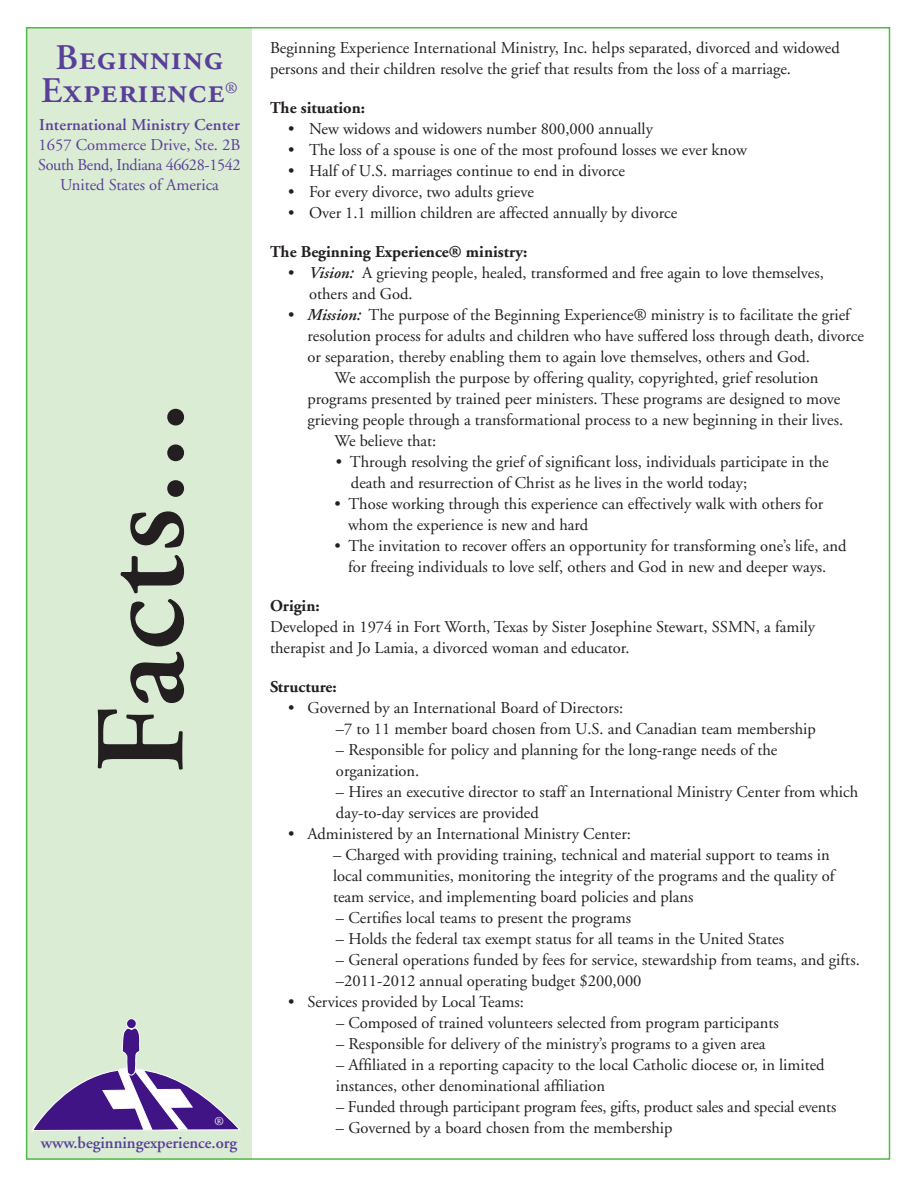
<style>
.page{position:relative;width:918px;height:1188px;background:#fff}
.page>*{position:absolute;margin:0;border:0;box-sizing:border-box;transform-origin:0 0}
.t1{font:600 127.5px "Adobe Garamond";color:#231f20}
.t2{font:36px/33px "Adobe Garamond Semibold SC";letter-spacing:.02em;color:#593f99;text-align:center}
.t3{font:16.5px/21px "Adobe Garamond";color:#231f20}
.t4{font:16.5px/19.8px "Adobe Garamond";color:#593f99;text-align:center}
.t5{font:700 16.5px "Adobe Garamond";color:#231f20}
.t6{font:600 16.5px "Adobe Garamond";color:#593f99}
.t7{font:15.75px "Adobe Garamond Regular SC";color:#593f99}
.t8{font:11.85px "Adobe Garamond";color:#fff}
.s1{font-weight:600;font-style:italic}
</style>
<div class="page">
<div style="left:26px;top:28px;width:225px;height:1132px;background:#dbecd4"></div>
<svg style="left:25px;top:1008px;width:215px;height:130px"></svg>
<div style="left:127px;top:1019px;width:9px;height:10px;background:#411485;border-radius:50%"></div>
<div style="left:126px;top:1018px;width:11px;height:11px;border:1px solid #fafafa;border-radius:50%"></div>
<h2 class="t2" style="left:41px;top:42px;width:185px">Beginning<br>Experience</h2>
<p class="t7" style="left:225px;top:80px;width:14px">®</p>
<p class="t6" style="left:39px;top:116px;width:202px">International Ministry Center</p>
<p class="t4" style="left:38px;top:135px;width:204px">1657 Commerce Drive, Ste. 2B<br>South Bend, Indiana 46628-1542<br>United States of America</p>
<p class="t1" style="left:72px;top:774px;width:375px;rotate:-90deg">Facts...</p>
<p class="t8" style="left:215px;top:1115px;width:11px">®</p>
<p class="t6" style="left:41px;top:1134px;width:198px">www.beginningexperience.org</p>
<p class="t3" style="left:270px;top:38px;width:571px">Beginning Experience International Ministry, Inc. helps separated, divorced and widowed persons and their children resolve the grief that results from the loss of a marriage.</p>
<p class="t5" style="left:270px;top:99px;width:97px">The situation:</p>
<p class="t3" style="left:288px;top:119px;width:366px">• New widows and widowers number 800,000 annually</p>
<p class="t3" style="left:288px;top:140px;width:460px">• The loss of a spouse is one of the most profound losses we ever know</p>
<p class="t3" style="left:288px;top:161px;width:338px">• Half of U.S. marriages continue to end in divorce</p>
<p class="t3" style="left:288px;top:182px;width:247px">• For every divorce, two adults grieve</p>
<p class="t3" style="left:288px;top:203px;width:391px">• Over 1.1 million children are affected annually by divorce</p>
<p class="t5" style="left:270px;top:243px;width:259px">The Beginning Experience® ministry:</p>
<p class="t3" style="left:309px;top:263px;width:516px;text-indent:-21px">• <span class="s1">Vision:</span> A grieving people, healed, transformed and free again to love themselves, others and God.</p>
<p class="t3" style="left:288px;top:305px;width:564px">• <span class="s1">Mission:</span> The purpose of the Beginning Experience® ministry is to facilitate the grief</p>
<p class="t3" style="left:308px;top:326px;width:558px">resolution process for adults and children who have suffered loss through death, divorce or separation, thereby enabling them to again love themselves, others and God.</p>
<p class="t3" style="left:308px;top:368px;width:537px;text-align:center">We accomplish the purpose by offering quality, copyrighted, grief resolution programs presented by trained peer ministers. These programs are designed to move grieving people through a transformational process to a new beginning in their lives.</p>
<p class="t3" style="left:334px;top:431px;width:103px">We believe that:</p>
<p class="t3" style="left:351px;top:452px;width:479px;text-indent:-15px">• Through resolving the grief of significant loss, individuals participate in the death and resurrection of Christ as he lives in the world today;</p>
<p class="t3" style="left:348px;top:494px;width:477px;text-indent:-14px">• Those working through this experience can effectively walk with others for whom the experience is new and hard</p>
<p class="t3" style="left:334px;top:536px;width:513px;text-align:center">• The invitation to recover offers an opportunity for transforming one’s life, and for freeing individuals to love self, others and God in new and deeper ways.</p>
<p class="t5" style="left:270px;top:597px;width:51px">Origin:</p>
<p class="t3" style="left:270px;top:617px;width:546px">Developed in 1974 in Fort Worth, Texas by Sister Josephine Stewart, SSMN, a family therapist and Jo Lamia, a divorced woman and educator.</p>
<p class="t5" style="left:270px;top:678px;width:68px">Structure:</p>
<p class="t3" style="left:288px;top:698px;width:337px">• Governed by an International Board of Directors:</p>
<p class="t3" style="left:336px;top:719px;width:481px">–7 to 11 member board chosen from U.S. and Canadian team membership</p>
<p class="t3" style="left:336px;top:740px;width:443px">– Responsible for policy and planning for the long-range needs of the organization.</p>
<p class="t3" style="left:336px;top:782px;width:524px">– Hires an executive director to staff an International Ministry Center from which day-to-day services are provided</p>
<p class="t3" style="left:288px;top:824px;width:345px">• Administered by an International Ministry Center:</p>
<p class="t3" style="left:333px;top:845px;width:503px">– Charged with providing training, technical and material support to teams in local communities, monitoring the integrity of the programs and the quality of team service, and implementing board policies and plans</p>
<p class="t3" style="left:336px;top:908px;width:297px">– Certifies local teams to present the programs</p>
<p class="t3" style="left:336px;top:929px;width:450px">– Holds the federal tax exempt status for all teams in the United States</p>
<p class="t3" style="left:336px;top:950px;width:525px">– General operations funded by fees for service, stewardship from teams, and gifts.</p>
<p class="t3" style="left:336px;top:971px;width:307px">–2011-2012 annual operating budget $200,000</p>
<p class="t3" style="left:288px;top:992px;width:237px">• Services provided by Local Teams:</p>
<p class="t3" style="left:336px;top:1013px;width:444px">– Composed of trained volunteers selected from program participants</p>
<p class="t3" style="left:336px;top:1034px;width:431px">– Responsible for delivery of the ministry’s programs to a given area</p>
<p class="t3" style="left:336px;top:1055px;width:490px">– Affiliated in a reporting capacity to the local Catholic diocese or, in limited instances, other denominational affiliation</p>
<p class="t3" style="left:336px;top:1097px;width:502px">– Funded through participant program fees, gifts, product sales and special events</p>
<p class="t3" style="left:336px;top:1118px;width:338px">– Governed by a board chosen from the membership</p>
</div>
